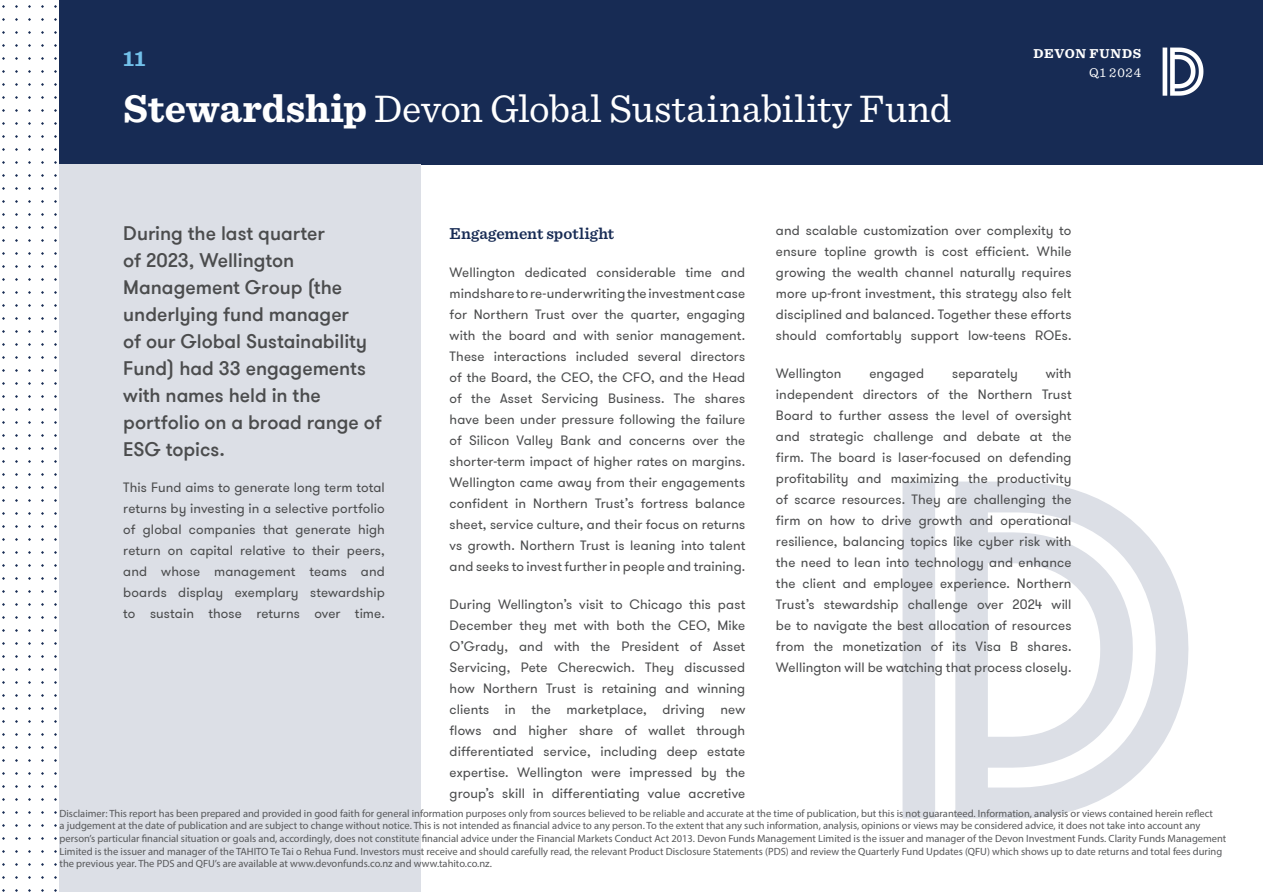
<style>
.page{position:relative;width:1263px;height:893px;background:#fff}
.page>*{position:absolute;margin:0;border:0;box-sizing:border-box;transform-origin:0 0}
.Body{font:40.2px "Sentinel";color:#fff}
.Body-2{font:700 22.5px "Sentinel";color:#72c0e9}
.Intro_Text{font:500 19.5px/27px "GT Walsheim Pro";color:#4b4c4d}
.Subheading{font:600 16.5px "Sentinel";color:#172b54}
.Body-3{font:13.5px/21px "GT Walsheim Pro";letter-spacing:.01em;color:#4b4c4d;text-align:justify}
.t1{font:700 13.5px "Sentinel";letter-spacing:.055em;color:#fff}
.t2{font:13.5px "Sentinel";letter-spacing:.06em;color:#fff}
.t3{font:10.5px/12.6px "Myriad Pro";color:#57585a}
.s1{font-weight:700}
</style>
<div class="page">
<div style="left:60px;top:0;width:1203px;height:164px;background:#172b54"></div>
<svg style="left:1162px;top:48px;width:41px;height:48px"></svg>
<div style="left:60px;top:164px;width:361px;height:728px;background:#dcdfe6"></div>
<svg style="left:902px;top:482px;width:286px;height:336px;fill:#dcdfe6"></svg>
<p class="Body-2" style="left:123px;top:40px;width:24px">11</p>
<p class="Body" style="left:123px;top:78px;width:829px"><span class="s1">Stewardship</span> Devon Global Sustainability Fund</p>
<p class="t1" style="left:1033px;top:43px;width:109px">DEVON FUNDS</p>
<p class="t2" style="left:1089px;top:62px;width:54px">Q1 2024</p>
<p class="Intro_Text" style="left:123px;top:220px;width:260px">During the last quarter<br>of 2023, Wellington<br>Management Group (the underlying fund manager<br>of our Global Sustainability<br>Fund) had 33 engagements with names held in the portfolio on a broad range of<br>ESG topics.</p>
<p class="Body-3" style="left:123px;top:477px;width:263px">This Fund aims to generate long term total returns by investing in a selective portfolio of global companies that generate high return on capital relative to their peers, and whose management teams and boards display exemplary stewardship to sustain those returns over time.</p>
<p class="Subheading" style="left:450px;top:220px;width:166px">Engagement spotlight</p>
<p class="Body-3" style="left:450px;top:262px;width:297px">Wellington dedicated considerable time and mindshare to re-underwriting the investment case for Northern Trust over the quarter, engaging with the board and with senior management.<br>These interactions included several directors of the Board, the CEO, the CFO, and the Head of the Asset Servicing Business. The shares have been under pressure following the failure of Silicon Valley Bank and concerns over the shorter-term impact of higher rates on margins.<br>Wellington came away from their engagements confident in Northern Trust’s fortress balance sheet, service culture, and their focus on returns vs growth. Northern Trust is leaning into talent and seeks to invest further in people and training.</p>
<p class="Body-3" style="left:450px;top:594px;width:297px">During Wellington’s visit to Chicago this past December they met with both the CEO, Mike O’Grady, and with the President of Asset Servicing, Pete Cherecwich. They discussed how Northern Trust is retaining and winning clients in the marketplace, driving new flows and higher share of wallet through differentiated service, including deep estate expertise. Wellington were impressed by the group’s skill in differentiating value accretive</p>
<p class="Body-3" style="left:776px;top:220px;width:297px">and scalable customization over complexity to ensure topline growth is cost efficient. While growing the wealth channel naturally requires more up-front investment, this strategy also felt disciplined and balanced. Together these efforts should comfortably support low-teens ROEs.</p>
<p class="Body-3" style="left:776px;top:363px;width:67px">Wellington</p>
<p class="Body-3" style="left:869px;top:363px;width:56px">engaged</p>
<p class="Body-3" style="left:952px;top:363px;width:67px">separately</p>
<p class="Body-3" style="left:776px;top:363px;width:297px;text-indent:270px">with independent directors of the Northern Trust Board to further assess the level of oversight and strategic challenge and debate at the firm. The board is laser-focused on defending profitability and maximizing the productivity of scarce resources. They are challenging the firm on how to drive growth and operational resilience, balancing topics like cyber risk with the need to lean into technology and enhance the client and employee experience. Northern Trust’s stewardship challenge over 2024 will be to navigate the best allocation of resources from the monetization of its Visa B shares.<br>Wellington will be watching that process closely.</p>
<p class="t3" style="left:60px;top:807px;width:1168px">Disclaimer: This report has been prepared and provided in good faith for general information purposes only from sources believed to be reliable and accurate at the time of publication, but this is not guaranteed. Information, analysis or views contained herein reflect<br>a judgement at the date of publication and are subject to change without notice. This is not intended as financial advice to any person. To the extent that any such information, analysis, opinions or views may be considered advice, it does not take into account any person’s particular financial situation or goals and, accordingly, does not constitute financial advice under the Financial Markets Conduct Act 2013. Devon Funds Management Limited is the issuer and manager of the Devon Investment Funds. Clarity Funds Management Limited is the issuer and manager of the TAHITO Te Tai o Rehua Fund. Investors must receive and should carefully read, the relevant Product Disclosure Statements (PDS) and review the Quarterly Fund Updates (QFU) which shows up to date returns and total fees during the previous year. The PDS and QFU’s are available at www.devonfunds.co.nz and www.tahito.co.nz.</p>
</div>
